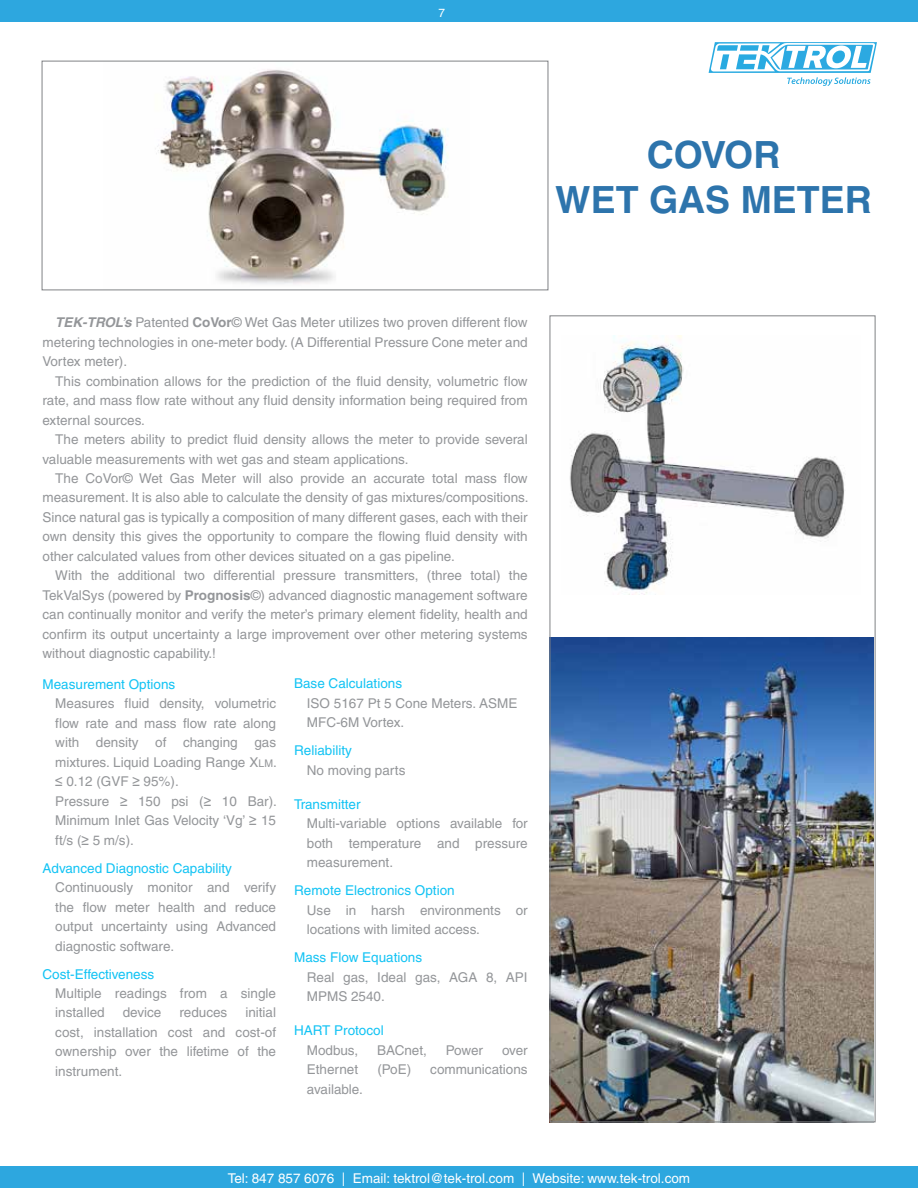
<style>
.page{position:relative;width:918px;height:1188px;background:#fff}
.page>*{position:absolute;margin:0;border:0;box-sizing:border-box;transform-origin:0 0}
.t1{font:700 37.5px/45px "Helvetica CE";color:#2d74ac;text-align:center}
.t2{font:13.5px/19.5px "Helvetica CE";color:#949699;text-align:justify}
.t3{font:13.5px "Helvetica CE";color:#12c3f4}
.t4{font:13.5px "Helvetica CE";color:#fff}
.t5{font:11.85px "Helvetica CE";color:#fff}
.s1{font-weight:700;font-style:italic}
.s2{font-weight:700}
.s3{font-size:10.5px}
</style>
<div class="page">
<div style="left:0;top:0;width:918px;height:21px;background:#2da7df"></div>
<div style="left:0;top:1167px;width:918px;height:21px;background:#2da7df"></div>
<img style="left:570px;top:336px;width:275px;height:258px">
<svg style="left:709px;top:42px;width:168px;height:44px"></svg>
<img style="left:552px;top:638px;width:321px;height:482px">
<img style="left:156px;top:69px;width:292px;height:215px">
<div style="left:42px;top:61px;width:506px;height:229px;border:1px solid #808285"></div>
<p class="t5" style="left:438px;top:6px;width:8px">7</p>
<h1 class="t1" style="left:555px;top:132px;width:318px">COVOR<br>WET GAS METER</h1>
<p class="t2" style="left:43px;top:313px;width:487px;text-indent:13px"><span class="s1">TEK-TROL’s</span> Patented <span class="s2">CoVor</span>© Wet Gas Meter utilizes two proven different flow metering technologies in one-meter body. (A Differential Pressure Cone meter and Vortex meter).</p>
<p class="t2" style="left:43px;top:371px;width:487px;text-indent:13px">This combination allows for the prediction of the fluid density, volumetric flow rate, and mass flow rate without any fluid density information being required from external sources.</p>
<p class="t2" style="left:43px;top:430px;width:487px;text-indent:13px">The meters ability to predict fluid density allows the meter to provide several valuable measurements with wet gas and steam applications.</p>
<p class="t2" style="left:43px;top:468px;width:488px;text-indent:13px">The CoVor© Wet Gas Meter will also provide an accurate total mass flow measurement. It is also able to calculate the density of gas mixtures/compositions.<br>Since natural gas is typically a composition of many different gases, each with their own density this gives the opportunity to compare the flowing fluid density with other calculated values from other devices situated on a gas pipeline.</p>
<p class="t2" style="left:43px;top:566px;width:487px;text-indent:13px">With the additional two differential pressure transmitters, (three total) the TekValSys (powered by <span class="s2">Prognosis</span>©) advanced diagnostic management software can continually monitor and verify the meter’s primary element fidelity, health and confirm its output uncertainty a large improvement over other metering systems without diagnostic capability.!</p>
<p class="t3" style="left:43px;top:676px;width:134px">Measurement Options</p>
<p class="t2" style="left:55px;top:694px;width:223px;text-align:left">Measures fluid density, volumetric flow rate and mass flow rate along with density of changing gas mixtures. Liquid Loading Range X<span class="s3">LM</span>. ≤ 0.12 (GVF ≥ 95%).<br>Pressure ≥ 150 psi (≥ 10 Bar).<br>Minimum Inlet Gas Velocity ‘Vg’ ≥ 15 ft/s (≥ 5 m/s).</p>
<p class="t3" style="left:43px;top:860px;width:191px">Advanced Diagnostic Capability</p>
<p class="t2" style="left:55px;top:878px;width:222px">Continuously monitor and verify the flow meter health and reduce output uncertainty using Advanced diagnostic software.</p>
<p class="t3" style="left:43px;top:966px;width:113px">Cost-Effectiveness</p>
<p class="t2" style="left:55px;top:983px;width:222px">Multiple readings from a single installed</p>
<p class="t3" style="left:294px;top:676px;width:110px">Base Calculations</p>
<p class="t2" style="left:307px;top:693px;width:212px">ISO 5167 Pt 5 Cone Meters. ASME<br>MFC-6M Vortex.</p>
<p class="t3" style="left:294px;top:743px;width:59px">Reliability</p>
<p class="t2" style="left:307px;top:760px;width:100px">No moving parts</p>
<p class="t3" style="left:294px;top:796px;width:68px">Transmitter</p>
<p class="t2" style="left:307px;top:814px;width:222px">Multi-variable options available for both temperature and pressure measurement.</p>
<p class="t3" style="left:294px;top:883px;width:162px">Remote Electronics Option</p>
<p class="t2" style="left:307px;top:900px;width:222px">Use in harsh environments or locations with limited access.</p>
<p class="t3" style="left:294px;top:950px;width:130px">Mass Flow Equations</p>
<p class="t2" style="left:307px;top:967px;width:222px">Real gas, Ideal gas, AGA 8, API<br>MPMS 2540.</p>
<p class="t3" style="left:294px;top:1023px;width:91px">HART Protocol</p>
<p class="t2" style="left:307px;top:1040px;width:53px">Modbus,</p>
<p class="t2" style="left:377px;top:1040px;width:51px">BACnet,</p>
<p class="t2" style="left:446px;top:1040px;width:39px">Power</p>
<p class="t2" style="left:502px;top:1040px;width:27px">over</p>
<p class="t2" style="left:307px;top:1060px;width:53px">Ethernet</p>
<p class="t2" style="left:377px;top:1060px;width:35px">(PoE)</p>
<p class="t2" style="left:430px;top:1060px;width:99px">communications</p>
<p class="t2" style="left:307px;top:1079px;width:57px">available.</p>
<p class="t2" style="left:55px;top:1003px;width:222px;text-indent:190px">initial cost, installation cost and cost-of ownership over the lifetime of the instrument.</p>
<p class="t2" style="left:123px;top:1003px;width:40px">device</p>
<p class="t2" style="left:179px;top:1003px;width:50px">reduces</p>
<p class="t4" style="left:228px;top:1170px;width:464px">Tel: 847 857 6076 | Email: tektrol@tek-trol.com | Website: www.tek-trol.com</p>
</div>
